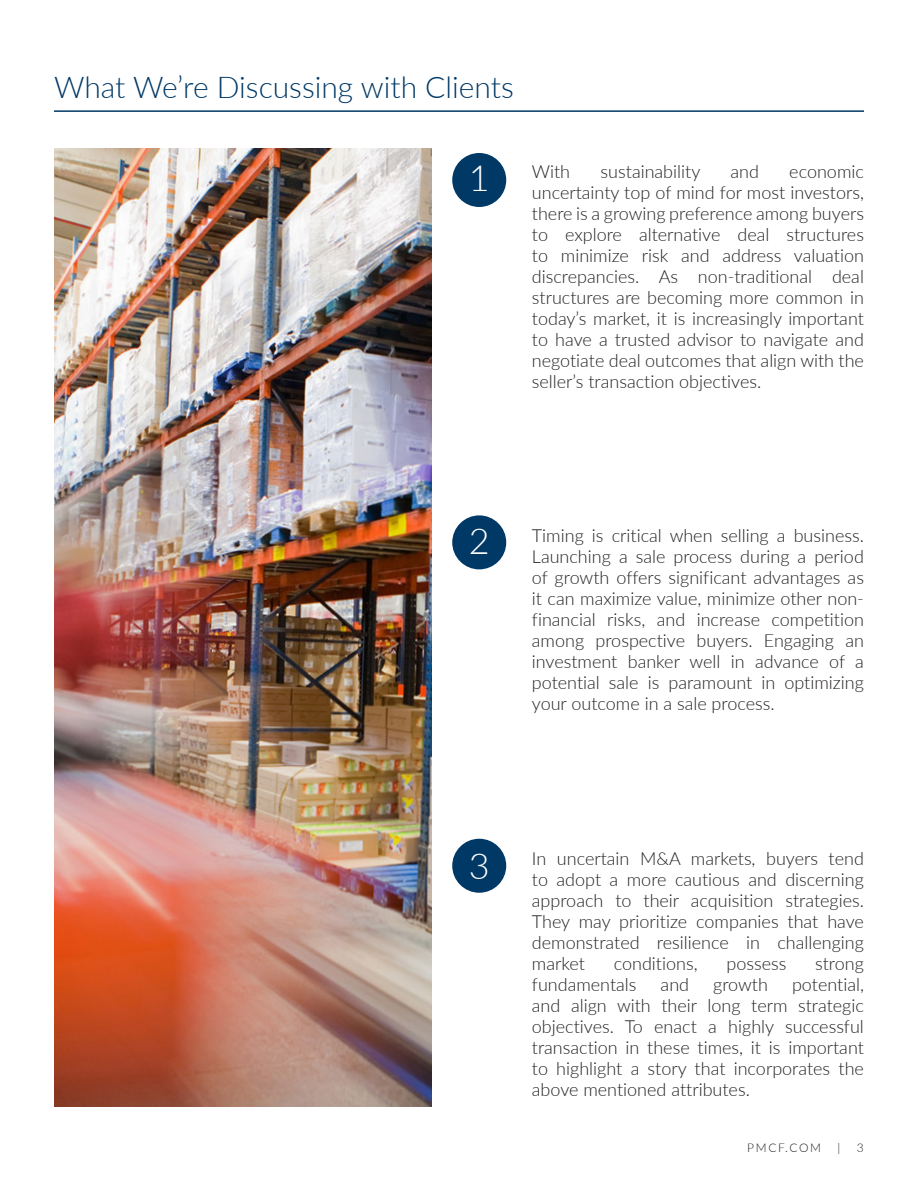
<style>
.page{position:relative;width:918px;height:1188px;background:#fff}
.page>*{position:absolute;margin:0;border:0;box-sizing:border-box;transform-origin:0 0}
.Body_Copy{font:300 36px "Lato";color:#fff}
.Headline{font:300 30px "Lato";color:#003866}
.Call_Out{font:300 18px/21px "Lato";color:#231f20;text-align:justify}
.t1{font:300 12px "Lato";letter-spacing:.14em;color:#231f20}
</style>
<div class="page">
<div style="left:452px;top:153px;width:54px;height:54px;background:#003866;border-radius:50%"></div>
<div style="left:452px;top:515px;width:54px;height:54px;background:#003866;border-radius:50%"></div>
<img style="left:54px;top:148px;width:378px;height:959px">
<div style="left:452px;top:839px;width:54px;height:54px;background:#003866;border-radius:50%"></div>
<hr style="left:54px;top:110px;width:810px;height:2px;background:#003866">
<p class="Headline" style="left:54px;top:67px;width:461px">What We’re Discussing with Clients</p>
<p class="Body_Copy" style="left:469px;top:154px;width:22px">1</p>
<p class="Call_Out" style="left:532px;top:160px;width:40px">With</p>
<p class="Call_Out" style="left:601px;top:160px;width:101px">sustainability</p>
<p class="Call_Out" style="left:730px;top:160px;width:30px">and</p>
<p class="Call_Out" style="left:532px;top:160px;width:334px;text-indent:257px">economic uncertainty top of mind for most investors, there is a growing preference among buyers to explore alternative deal structures to minimize risk and address valuation discrepancies. As non-traditional deal structures are becoming more common in today’s market, it is increasingly important to have a trusted advisor to navigate and negotiate deal outcomes that align with the seller’s transaction objectives.</p>
<p class="Body_Copy" style="left:469px;top:516px;width:22px">2</p>
<p class="Call_Out" style="left:532px;top:524px;width:334px">Timing is critical when selling a business.<br>Launching a sale process during a period of growth offers significant advantages as it can maximize value, minimize other non&shy;financial risks, and increase competition among prospective buyers. Engaging an investment banker well in advance of a potential sale is paramount in optimizing your outcome in a sale process.</p>
<p class="Body_Copy" style="left:469px;top:841px;width:22px">3</p>
<p class="Call_Out" style="left:532px;top:847px;width:334px">In uncertain M&amp;A markets, buyers tend to adopt a more cautious and discerning approach to their acquisition strategies.<br>They may prioritize companies that have demonstrated resilience in challenging market</p>
<p class="Call_Out" style="left:614px;top:952px;width:85px">conditions,</p>
<p class="Call_Out" style="left:726px;top:952px;width:61px">possess</p>
<p class="Call_Out" style="left:815px;top:952px;width:50px">strong</p>
<p class="Call_Out" style="left:532px;top:973px;width:106px">fundamentals</p>
<p class="Call_Out" style="left:661px;top:973px;width:30px">and</p>
<p class="Call_Out" style="left:713px;top:973px;width:56px">growth</p>
<p class="Call_Out" style="left:532px;top:973px;width:334px;text-indent:260px">potential, and align with their long term strategic objectives. To enact a highly successful transaction in these times, it is important to highlight a story that incorporates the above mentioned attributes.</p>
<p class="t1" style="left:747px;top:1140px;width:76px">PMCF.COM</p>
<p class="t1" style="left:838px;top:1140px;width:4px">|</p>
<p class="t1" style="left:857px;top:1140px;width:8px">3</p>
</div>
